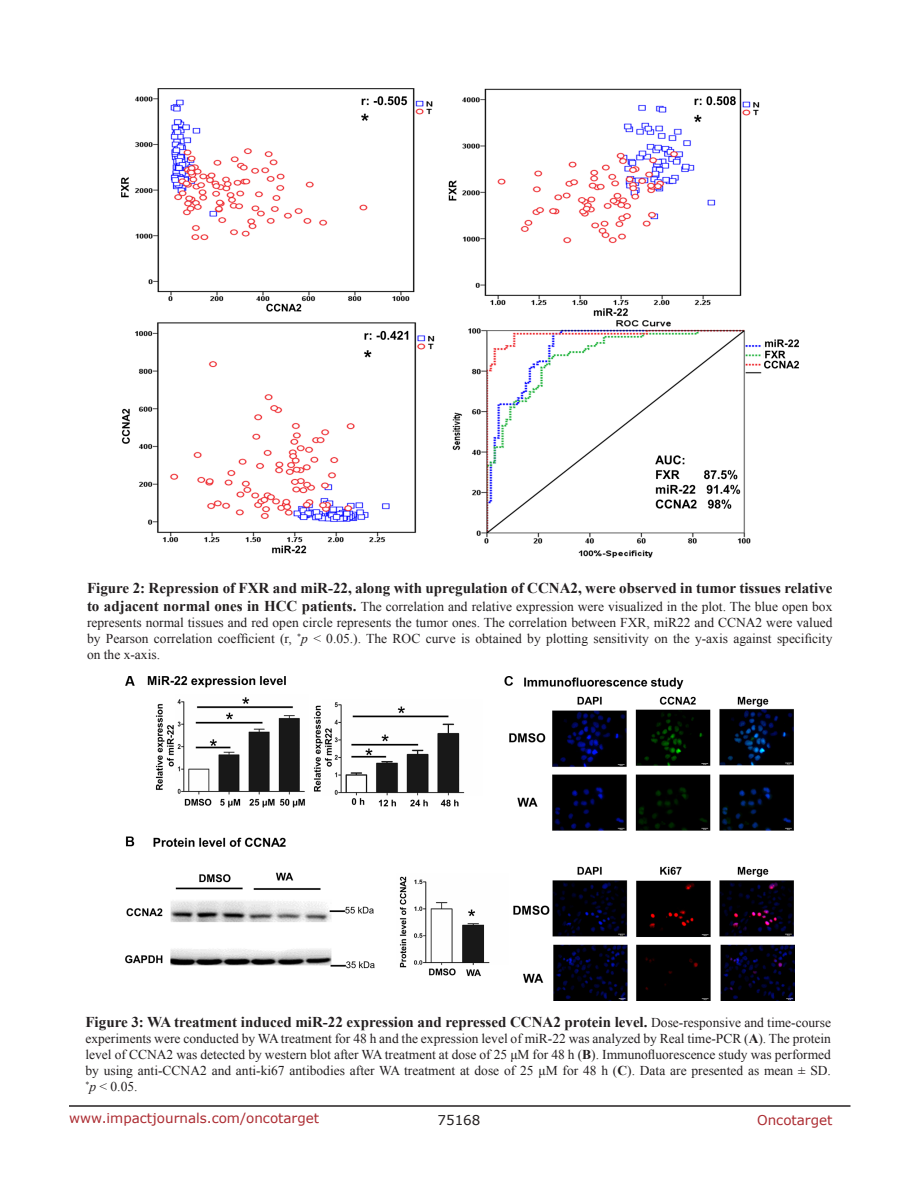
<style>
.page{position:relative;width:918px;height:1188px;background:#fff}
.page>*{position:absolute;margin:0;border:0;box-sizing:border-box;transform-origin:0 0}
.FigureText{font:700 15px "Times New Roman";color:#231f20}
.FigureText-2{font:13.5px/16.2px "Times New Roman";color:#231f20;text-align:justify}
.t1{font:13.5px "Verdana";color:#ac2b31}
.t2{font:13.5px "Verdana";color:#231f20}
.s1{font-weight:700;font-size:15px}
.s2{font-style:italic}
.s3{font-weight:400;font-size:13.5px}
.s4{font-weight:700}
</style>
<div class="page">
<hr style="left:69px;top:1105px;width:781px;height:2px;background:#231f20">
<img style="left:121px;top:88px;width:677px;height:469px">
<img style="left:125px;top:676px;width:669px;height:324px">
<p class="FigureText" style="left:87px;top:577px;width:747px">Figure 2: Repression of FXR and miR-22, along with upregulation of CCNA2, were observed in tumor tissues relative</p>
<p class="FigureText-2" style="left:87px;top:598px;width:747px"><span class="s1">to adjacent normal ones in HCC patients.</span> The correlation and relative expression were visualized in the plot. The blue open box represents normal tissues and red open circle represents the tumor ones. The correlation between FXR, miR22 and CCNA2 were valued by Pearson correlation coefficient (r, <sup>*</sup><span class="s2">p</span> &lt; 0.05.). The ROC curve is obtained by plotting sensitivity on the y-axis against specificity on the x-axis.</p>
<p class="FigureText" style="left:86px;top:1011px;width:747px">Figure 3: WA treatment induced miR-22 expression and repressed CCNA2 protein level. <span class="s3">Dose-responsive and time-course</span></p>
<p class="FigureText-2" style="left:86px;top:1030px;width:747px">experiments were conducted by WA treatment for 48 h and the expression level of miR-22 was analyzed by Real time-PCR (<span class="s4">A</span>). The protein level of CCNA2 was detected by western blot after WA treatment at dose of 25 μM for 48 h (<span class="s4">B</span>). Immunofluorescence study was performed by using anti-CCNA2 and anti-ki67 antibodies after WA treatment at dose of 25 μM for 48 h (<span class="s4">C</span>). Data are presented as mean ± SD. <sup>*</sup><span class="s2">p</span> &lt; 0.05.</p>
<p class="t1" style="left:69px;top:1109px;width:252px">www.impactjournals.com/oncotarget</p>
<p class="t2" style="left:438px;top:1111px;width:44px">75168</p>
<p class="t1" style="left:757px;top:1111px;width:77px">Oncotarget</p>
</div>
